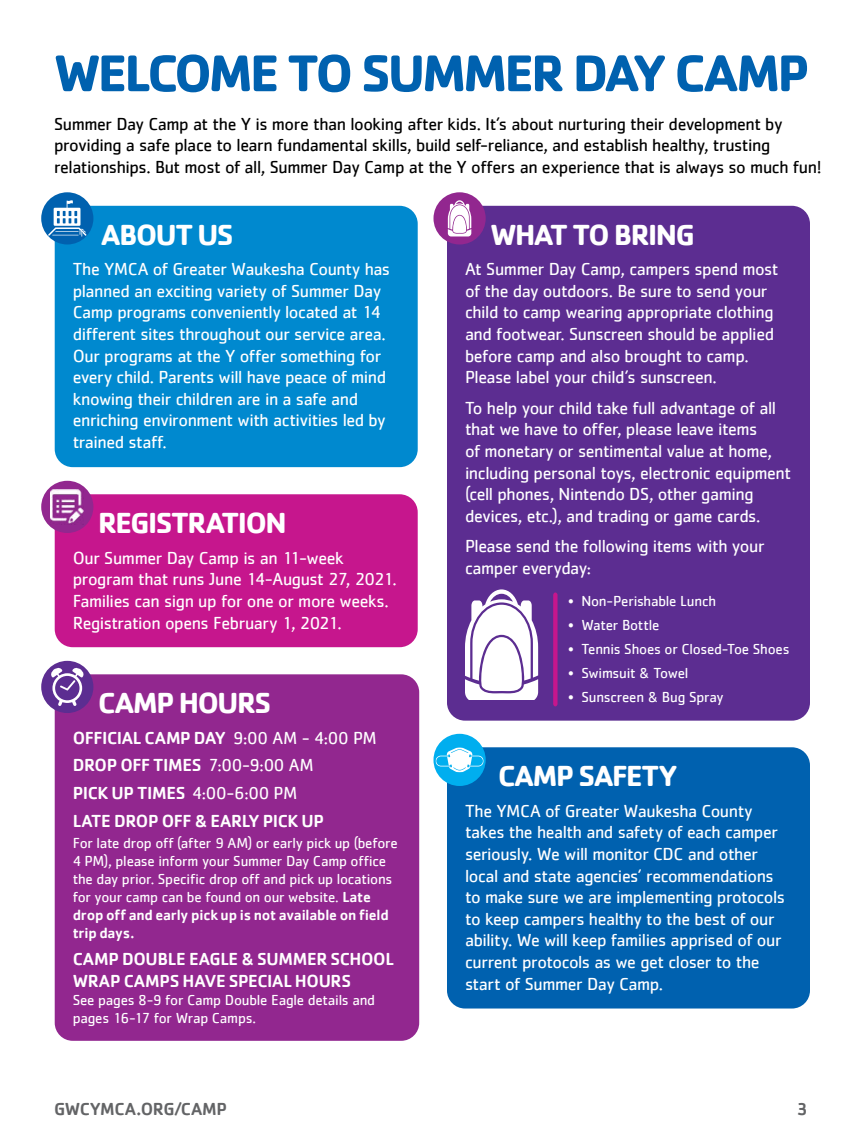
<style>
.page{position:relative;width:864px;height:1134px;background:#fff}
.page>*{position:absolute;margin:0;border:0;box-sizing:border-box;transform-origin:0 0}
.t1{font:700 53.55px "Cachet";letter-spacing:-.055em;color:#0061af}
.t2{font:700 30px "Cachet";letter-spacing:-.045em;color:#fff}
.t3{font:18px/21.6px "Cachet";letter-spacing:-.025em;color:#fff}
.t4{font:18px/21.6px "Cachet";letter-spacing:-.025em;color:#000}
.t5{font:500 18px/27.6px "Cachet";letter-spacing:-.02em;color:#fff}
.t6{font:500 18px "Cachet";letter-spacing:-.02em;color:#636466}
.t7{font:15px/18px "Cachet";letter-spacing:-.015em;color:#fff}
.s1{font-weight:400}
.s2{font-weight:500}
</style>
<div class="page">
<div style="left:55px;top:674px;width:364px;height:367px;background:#92278f;border-radius:18px"></div>
<div style="left:41px;top:661px;width:52px;height:52px;background:#5c2d91;border-radius:50%"></div>
<svg style="left:51px;top:668px;width:33px;height:38px"></svg>
<div style="left:55px;top:494px;width:363px;height:153px;background:#c6168d;border-radius:18px"></div>
<div style="left:41px;top:481px;width:52px;height:52px;background:#92278f;border-radius:50%"></div>
<img style="left:51px;top:490px;width:33px;height:34px">
<div style="left:447px;top:206px;width:363px;height:515px;background:#5c2d91;border-radius:18px"></div>
<svg style="left:465px;top:589px;width:73px;height:110px"></svg>
<div style="left:553px;top:594px;width:5px;height:110px;background:#c6168d"></div>
<div style="left:433px;top:192px;width:53px;height:52px;background:#92278f;border-radius:50%"></div>
<svg style="left:448px;top:200px;width:23px;height:36px"></svg>
<div style="left:55px;top:206px;width:363px;height:261px;background:#0089cf;border-radius:18px"></div>
<div style="left:41px;top:192px;width:52px;height:52px;background:#0061af;border-radius:50%"></div>
<svg style="left:48px;top:200px;width:38px;height:37px"></svg>
<div style="left:447px;top:747px;width:363px;height:262px;background:#0061af;border-radius:18px"></div>
<div style="left:433px;top:734px;width:53px;height:52px;background:#00aeef;border-radius:50%"></div>
<svg style="left:436px;top:747px;width:48px;height:25px"></svg>
<h1 class="t1" style="left:54px;top:39px;width:757px">WELCOME TO SUMMER DAY CAMP</h1>
<p class="t4" style="left:54px;top:112px;width:769px">Summer Day Camp at the Y is more than looking after kids. It’s about nurturing their development by providing a safe place to learn fundamental skills, build self-reliance, and establish healthy, trusting relationships. But most of all, Summer Day Camp at the Y offers an experience that is always so much fun!</p>
<h2 class="t2" style="left:101px;top:215px;width:134px">ABOUT US</h2>
<p class="t3" style="left:73px;top:258px;width:319px">The YMCA of Greater Waukesha County has planned an exciting variety of Summer Day Camp programs conveniently located at 14 different sites throughout our service area.<br>Our programs at the Y offer something for every child. Parents will have peace of mind knowing their children are in a safe and enriching environment with activities led by trained staff.</p>
<h2 class="t2" style="left:98px;top:504px;width:190px">REGISTRATION</h2>
<p class="t3" style="left:73px;top:547px;width:325px">Our Summer Day Camp is an 11-week program that runs June 14-August 27, 2021.<br>Families can sign up for one or more weeks.<br>Registration opens February 1, 2021.</p>
<h2 class="t2" style="left:98px;top:684px;width:175px">CAMP HOURS</h2>
<p class="t5" style="left:73px;top:724px;width:306px">OFFICIAL CAMP DAY <span class="s1">9:00 AM - 4:00 PM<br></span>DROP OFF TIMES <span class="s1">7:00-9:00 AM<br></span>PICK UP TIMES <span class="s1">4:00-6:00 PM<br></span>LATE DROP OFF &amp; EARLY PICK UP</p>
<p class="t7" style="left:73px;top:833px;width:327px">For late drop off (after 9 AM) or early pick up (before 4 PM), please inform your Summer Day Camp office the day prior. Specific drop off and pick up locations for your camp can be found on our website. <span class="s2">Late drop off and early pick up is not available on field trip days.</span></p>
<p class="t5" style="left:73px;top:948px;width:323px;line-height:21.6px">CAMP DOUBLE EAGLE &amp; SUMMER SCHOOL<br>WRAP CAMPS HAVE SPECIAL HOURS</p>
<p class="t7" style="left:73px;top:991px;width:304px">See pages 8-9 for Camp Double Eagle details and pages 16-17 for Wrap Camps.</p>
<h2 class="t2" style="left:490px;top:215px;width:206px">WHAT TO BRING</h2>
<p class="t3" style="left:465px;top:258px;width:315px">At Summer Day Camp, campers spend most of the day outdoors. Be sure to send your child to camp wearing appropriate clothing and footwear. Sunscreen should be applied before camp and also brought to camp.<br>Please label your child’s sunscreen.</p>
<p class="t3" style="left:465px;top:397px;width:328px">To help your child take full advantage of all that we have to offer, please leave items<br>of monetary or sentimental value at home, including personal toys, electronic equipment (cell phones, Nintendo DS, other gaming devices, etc.), and trading or game cards.</p>
<p class="t3" style="left:465px;top:535px;width:301px">Please send the following items with your camper everyday:</p>
<p class="t7" style="left:568px;top:591px;width:150px">• Non-Perishable Lunch</p>
<p class="t7" style="left:568px;top:615px;width:93px">• Water Bottle</p>
<p class="t7" style="left:568px;top:639px;width:223px">• Tennis Shoes or Closed-Toe Shoes</p>
<p class="t7" style="left:568px;top:663px;width:122px">• Swimsuit &amp; Towel</p>
<p class="t7" style="left:568px;top:687px;width:157px">• Sunscreen &amp; Bug Spray</p>
<h2 class="t2" style="left:498px;top:757px;width:181px">CAMP SAFETY</h2>
<p class="t3" style="left:465px;top:800px;width:322px">The YMCA of Greater Waukesha County takes the health and safety of each camper seriously. We will monitor CDC and other local and state agencies’ recommendations to make sure we are implementing protocols to keep campers healthy to the best of our ability. We will keep families apprised of our current protocols as we get closer to the start of Summer Day Camp.</p>
<p class="t6" style="left:54px;top:1098px;width:175px">GWCYMCA.ORG/CAMP</p>
<p class="t6" style="left:797px;top:1098px;width:13px">3</p>
</div>
